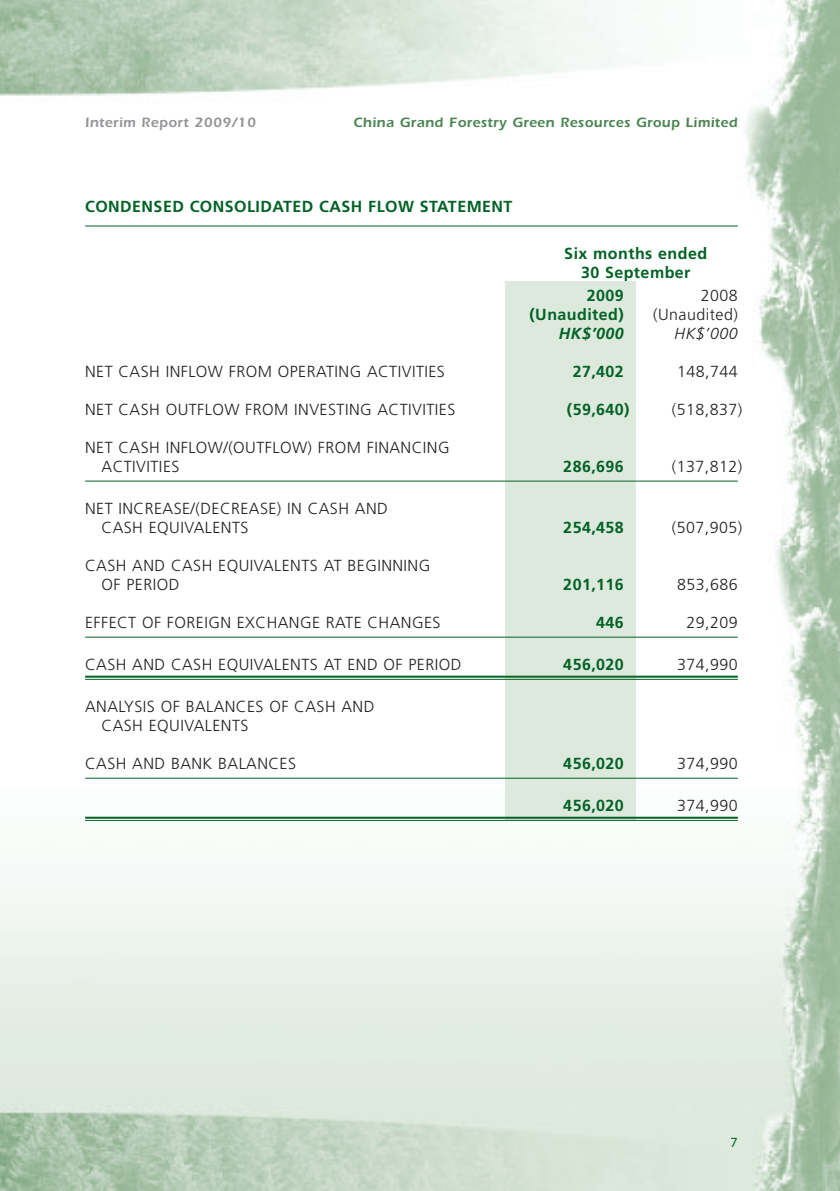
<style>
.page{position:relative;width:840px;height:1191px;background:#fff}
.page>*{position:absolute;margin:0;border:0;box-sizing:border-box;transform-origin:0 0}
.t1{font:300 16px/19px "Frutiger LT Std";letter-spacing:.03em;color:#231f20}
.t2{font:700 16px/19px "Frutiger LT Std";letter-spacing:.03em;color:#006224;text-align:center}
.t3{font:italic 700 16px "Frutiger LT Std";color:#006224}
.t4{font:italic 300 16px "Frutiger LT Std";color:#231f20}
.t5{font:600 14px "ITC Eras Std";letter-spacing:.03em;color:#4a8551}
.t6{font:600 14px "ITC Eras Std";letter-spacing:.03em;color:#939598}
.t7{font:14px "Myriad Pro";color:#006224}
</style>
<div class="page">
<img style="left:0;top:0;width:839px;height:1190px">
<hr style="left:85px;top:225px;width:652px;height:1px;background:#006224">
<div style="left:505px;top:281px;width:130px;height:539px;background:#dee9de"></div>
<hr style="left:85px;top:480px;width:652px;height:1px;background:#006224">
<hr style="left:85px;top:636px;width:652px;height:1px;background:#006224">
<hr style="left:85px;top:675px;width:652px;height:2px;background:#006224">
<hr style="left:85px;top:679px;width:652px;height:1px;background:#006224">
<hr style="left:85px;top:777px;width:652px;height:1px;background:#006224">
<hr style="left:85px;top:816px;width:652px;height:2px;background:#006224">
<hr style="left:85px;top:820px;width:652px;height:1px;background:#006224">
<p class="t6" style="left:85px;top:114px;width:172px">Interim Report 2009/10</p>
<p class="t5" style="left:353px;top:114px;width:386px">China Grand Forestry Green Resources Group Limited</p>
<p class="t2" style="left:85px;top:197px;width:428px">CONDENSED CONSOLIDATED CASH FLOW STATEMENT</p>
<p class="t2" style="left:564px;top:244px;width:144px">Six months ended<br>30 September</p>
<p class="t2" style="left:586px;top:286px;width:38px">2009</p>
<p class="t1" style="left:700px;top:287px;width:38px">2008</p>
<p class="t2" style="left:529px;top:305px;width:96px">(Unaudited)</p>
<p class="t1" style="left:653px;top:306px;width:86px">(Unaudited)</p>
<p class="t3" style="left:558px;top:324px;width:66px">HK$’000</p>
<p class="t4" style="left:674px;top:324px;width:65px">HK$’000</p>
<p class="t1" style="left:85px;top:363px;width:361px">NET CASH INFLOW FROM OPERATING ACTIVITIES</p>
<p class="t2" style="left:572px;top:362px;width:53px">27,402</p>
<p class="t1" style="left:677px;top:363px;width:62px">148,744</p>
<p class="t1" style="left:85px;top:401px;width:371px">NET CASH OUTFLOW FROM INVESTING ACTIVITIES</p>
<p class="t2" style="left:566px;top:400px;width:64px">(59,640)</p>
<p class="t1" style="left:671px;top:401px;width:72px">(518,837)</p>
<p class="t1" style="left:101px;top:439px;width:349px;text-indent:-16px">NET CASH INFLOW/(OUTFLOW) FROM FINANCING<br>ACTIVITIES</p>
<p class="t2" style="left:563px;top:457px;width:62px">286,696</p>
<p class="t1" style="left:671px;top:458px;width:72px">(137,812)</p>
<p class="t1" style="left:101px;top:500px;width:287px;text-indent:-16px">NET INCREASE/(DECREASE) IN CASH AND<br>CASH EQUIVALENTS</p>
<p class="t1" style="left:101px;top:557px;width:330px;text-indent:-16px">CASH AND CASH EQUIVALENTS AT BEGINNING<br>OF PERIOD</p>
<p class="t2" style="left:563px;top:518px;width:62px">254,458</p>
<p class="t1" style="left:671px;top:519px;width:72px">(507,905)</p>
<p class="t2" style="left:563px;top:575px;width:62px">201,116</p>
<p class="t1" style="left:677px;top:576px;width:62px">853,686</p>
<p class="t1" style="left:85px;top:614px;width:356px">EFFECT OF FOREIGN EXCHANGE RATE CHANGES</p>
<p class="t2" style="left:596px;top:613px;width:29px">446</p>
<p class="t1" style="left:686px;top:614px;width:53px">29,209</p>
<p class="t1" style="left:85px;top:656px;width:377px">CASH AND CASH EQUIVALENTS AT END OF PERIOD</p>
<p class="t2" style="left:563px;top:655px;width:62px">456,020</p>
<p class="t1" style="left:677px;top:656px;width:62px">374,990</p>
<p class="t1" style="left:101px;top:698px;width:274px;text-indent:-16px">ANALYSIS OF BALANCES OF CASH AND<br>CASH EQUIVALENTS</p>
<p class="t1" style="left:85px;top:755px;width:212px">CASH AND BANK BALANCES</p>
<p class="t2" style="left:563px;top:754px;width:62px">456,020</p>
<p class="t1" style="left:677px;top:755px;width:62px">374,990</p>
<p class="t2" style="left:563px;top:796px;width:62px">456,020</p>
<p class="t1" style="left:677px;top:797px;width:62px">374,990</p>
<p class="t7" style="left:730px;top:1133px;width:9px">7</p>
</div>
